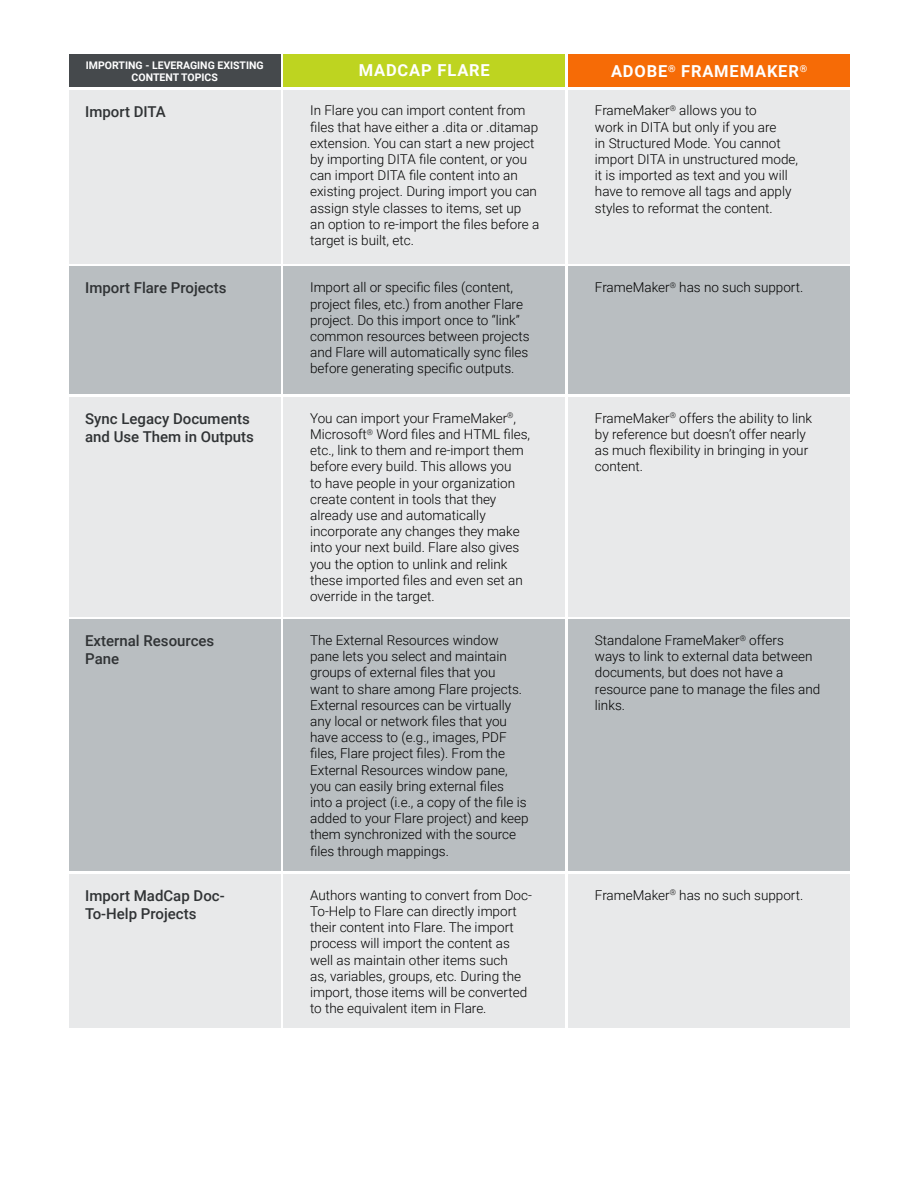
<style>
.page{position:relative;width:918px;height:1188px;background:#fff}
.page>*{position:absolute;margin:0;border:0;box-sizing:border-box;transform-origin:0 0}
.t1{font:700 16.5px "Roboto";letter-spacing:.05em;color:#fff}
.t2{font:500 15px/18px "Roboto";color:#303335}
.t3{font:300 13.5px/16.2px "Roboto";color:#000}
.t4{font:700 10.5px/12.6px "Roboto";color:#fff;text-align:center}
</style>
<div class="page">
<div style="left:69px;top:54px;width:211px;height:33px;background:#45494c"></div>
<div style="left:283px;top:54px;width:282px;height:33px;background:#bed420"></div>
<div style="left:568px;top:54px;width:282px;height:33px;background:#f66b06"></div>
<div style="left:69px;top:267px;width:211px;height:127px;background:#b9bec1"></div>
<div style="left:283px;top:267px;width:282px;height:127px;background:#b9bec1"></div>
<div style="left:568px;top:267px;width:282px;height:127px;background:#b9bec1"></div>
<div style="left:69px;top:397px;width:211px;height:219px;background:#e8e9ea"></div>
<div style="left:283px;top:397px;width:282px;height:219px;background:#e8e9ea"></div>
<div style="left:568px;top:397px;width:282px;height:219px;background:#e8e9ea"></div>
<div style="left:69px;top:619px;width:211px;height:252px;background:#b9bec1"></div>
<div style="left:283px;top:619px;width:282px;height:252px;background:#b9bec1"></div>
<div style="left:568px;top:619px;width:282px;height:252px;background:#b9bec1"></div>
<div style="left:69px;top:90px;width:211px;height:174px;background:#e8e9ea"></div>
<div style="left:283px;top:90px;width:282px;height:174px;background:#e8e9ea"></div>
<div style="left:568px;top:90px;width:282px;height:174px;background:#e8e9ea"></div>
<div style="left:69px;top:874px;width:211px;height:154px;background:#e8e9ea"></div>
<div style="left:283px;top:874px;width:282px;height:154px;background:#e8e9ea"></div>
<div style="left:568px;top:874px;width:282px;height:154px;background:#e8e9ea"></div>
<p class="t4" style="left:86px;top:58px;width:179px">IMPORTING - LEVERAGING EXISTING<br>CONTENT TOPICS</p>
<p class="t1" style="left:359px;top:59px;width:133px">MADCAP FLARE</p>
<p class="t1" style="left:611px;top:60px;width:198px">ADOBE<sup>®</sup> FRAMEMAKER<sup>®</sup></p>
<p class="t2" style="left:85px;top:102px;width:82px">Import DITA</p>
<p class="t3" style="left:310px;top:102px;width:231px">In Flare you can import content from files that have either a .dita or .ditamap extension. You can start a new project by importing DITA file content, or you can import DITA file content into an existing project. During import you can assign style classes to items, set up an option to re-import the files before a target is built, etc.</p>
<p class="t3" style="left:595px;top:102px;width:205px">FrameMaker<sup>®</sup> allows you to<br>work in DITA but only if you are<br>in Structured Mode. You cannot import DITA in unstructured mode, it is imported as text and you will have to remove all tags and apply styles to reformat the content.</p>
<p class="t2" style="left:85px;top:279px;width:143px">Import Flare Projects</p>
<p class="t3" style="left:310px;top:279px;width:221px">Import all or specific files (content, project files, etc.) from another Flare project. Do this import once to “link” common resources between projects and Flare will automatically sync files before generating specific outputs.</p>
<p class="t3" style="left:595px;top:279px;width:210px">FrameMaker<sup>®</sup> has no such support.</p>
<p class="t2" style="left:85px;top:409px;width:170px">Sync Legacy Documents and Use Them in Outputs</p>
<p class="t3" style="left:310px;top:409px;width:222px">You can import your FrameMaker<sup>®</sup>, Microsoft<sup>®</sup> Word files and HTML files, etc., link to them and re-import them before every build. This allows you<br>to have people in your organization create content in tools that they already use and automatically incorporate any changes they make into your next build. Flare also gives you the option to unlink and relink these imported files and even set an override in the target.</p>
<p class="t3" style="left:595px;top:409px;width:219px">FrameMaker<sup>®</sup> offers the ability to link by reference but doesn’t offer nearly as much flexibility in bringing in your content.</p>
<p class="t2" style="left:85px;top:631px;width:131px">External Resources<br>Pane</p>
<p class="t3" style="left:310px;top:632px;width:220px">The External Resources window pane lets you select and maintain groups of external files that you<br>want to share among Flare projects.<br>External resources can be virtually any local or network files that you have access to (e.g., images, PDF files, Flare project files). From the External Resources window pane, you can easily bring external files into a project (i.e., a copy of the file is added to your Flare project) and keep them synchronized with the source files through mappings.</p>
<p class="t3" style="left:595px;top:632px;width:227px">Standalone FrameMaker<sup>®</sup> offers<br>ways to link to external data between documents, but does not have a resource pane to manage the files and links.</p>
<p class="t2" style="left:85px;top:886px;width:141px">Import MadCap Doc-<br>To-Help Projects</p>
<p class="t3" style="left:310px;top:886px;width:223px">Authors wanting to convert from Doc-To-Help to Flare can directly import their content into Flare. The import process will import the content as well as maintain other items such<br>as, variables, groups, etc. During the import, those items will be converted to the equivalent item in Flare.</p>
<p class="t3" style="left:595px;top:886px;width:210px">FrameMaker<sup>®</sup> has no such support.</p>
</div>
